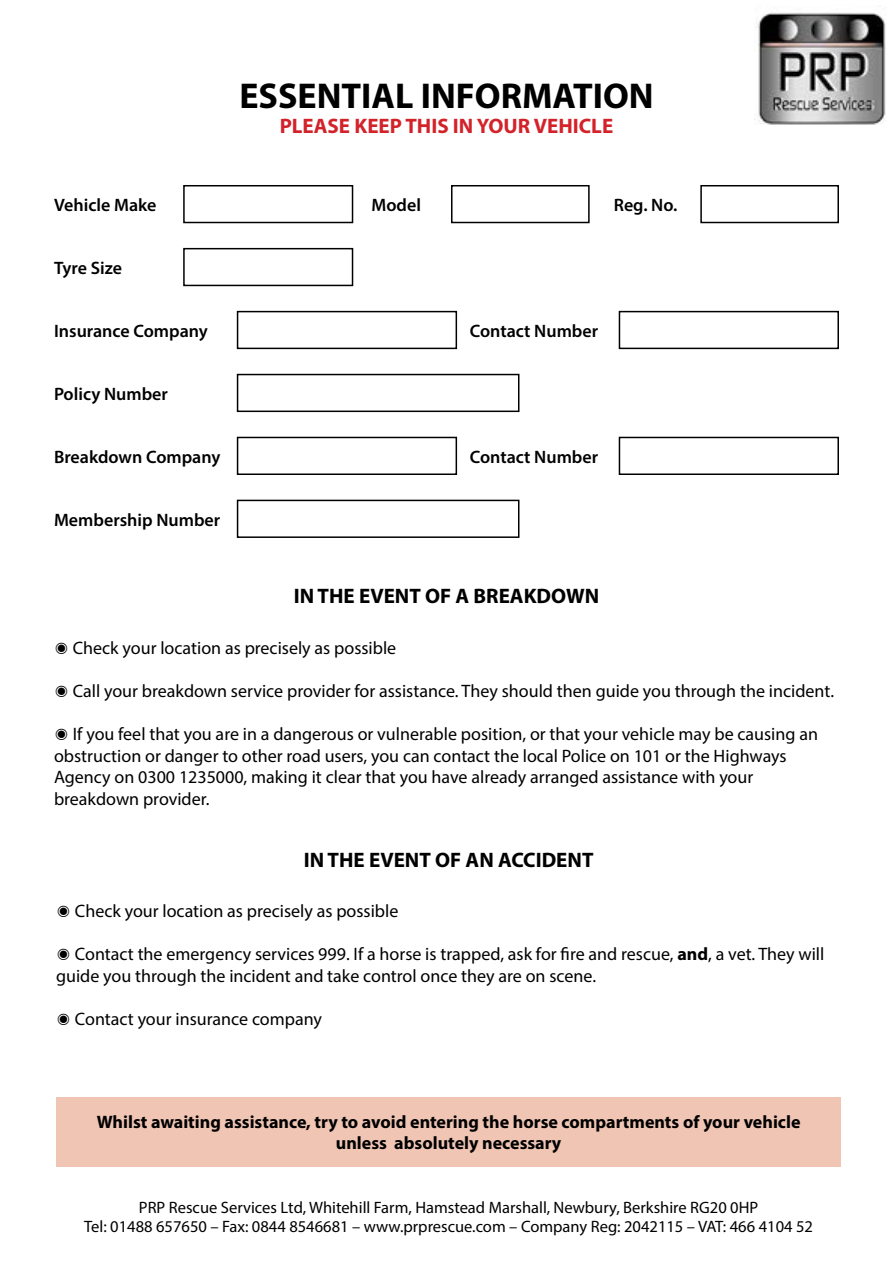
<style>
.page{position:relative;width:893px;height:1263px;background:#fff}
.page>*{position:absolute;margin:0;border:0;box-sizing:border-box;transform-origin:0 0}
.t1{font:700 36px "Myriad Pro";color:#000}
.t2{font:700 21px "Myriad Pro";color:#000}
.t3{font:700 21px "Myriad Pro";color:#d2232a}
.t4{font:18px/21.6px "Myriad Pro";color:#000}
.t5{font:600 18px "Myriad Pro";color:#000}
.t6{font:700 18px/21.6px "Myriad Pro";color:#000;text-align:center}
.t7{font:16.5px/19.8px "Myriad Pro";color:#000;text-align:center}
.s1{font-weight:700}
</style>
<div class="page">
<div style="left:56px;top:1097px;width:785px;height:69px;background:#f0c5b4"></div>
<div style="left:183px;top:185px;width:170px;height:38px;border:2px solid #000"></div>
<div style="left:183px;top:248px;width:170px;height:38px;border:2px solid #000"></div>
<div style="left:237px;top:311px;width:220px;height:38px;border:2px solid #000"></div>
<div style="left:237px;top:437px;width:220px;height:38px;border:2px solid #000"></div>
<div style="left:619px;top:311px;width:220px;height:38px;border:2px solid #000"></div>
<div style="left:619px;top:437px;width:220px;height:38px;border:2px solid #000"></div>
<div style="left:237px;top:374px;width:282px;height:38px;border:2px solid #000"></div>
<div style="left:237px;top:500px;width:282px;height:38px;border:2px solid #000"></div>
<div style="left:451px;top:185px;width:139px;height:38px;border:2px solid #000"></div>
<div style="left:700px;top:185px;width:139px;height:38px;border:2px solid #000"></div>
<img style="left:754px;top:12px;width:132px;height:113px">
<h1 class="t1" style="left:239px;top:72px;width:416px">ESSENTIAL INFORMATION</h1>
<p class="t3" style="left:280px;top:112px;width:335px">PLEASE KEEP THIS IN YOUR VEHICLE</p>
<p class="t5" style="left:54px;top:193px;width:104px">Vehicle Make</p>
<p class="t5" style="left:54px;top:256px;width:70px">Tyre Size</p>
<p class="t5" style="left:54px;top:319px;width:155px">Insurance Company</p>
<p class="t5" style="left:54px;top:382px;width:115px">Policy Number</p>
<p class="t5" style="left:54px;top:445px;width:168px">Breakdown Company</p>
<p class="t5" style="left:54px;top:508px;width:168px">Membership Number</p>
<p class="t5" style="left:371px;top:193px;width:51px">Model</p>
<p class="t5" style="left:614px;top:193px;width:65px">Reg. No.</p>
<p class="t5" style="left:470px;top:319px;width:130px">Contact Number</p>
<p class="t5" style="left:470px;top:445px;width:130px">Contact Number</p>
<p class="t2" style="left:294px;top:582px;width:307px">IN THE EVENT OF A BREAKDOWN</p>
<p class="t4" style="left:54px;top:636px;width:344px">◉ Check your location as precisely as possible</p>
<p class="t4" style="left:54px;top:680px;width:782px">◉ Call your breakdown service provider for assistance. They should then guide you through the incident.</p>
<p class="t4" style="left:54px;top:723px;width:765px">◉ If you feel that you are in a dangerous or vulnerable position, or that your vehicle may be causing an obstruction or danger to other road users, you can contact the local Police on 101 or the Highways Agency on 0300 1235000, making it clear that you have already arranged assistance with your breakdown provider.</p>
<p class="t2" style="left:304px;top:846px;width:291px">IN THE EVENT OF AN ACCIDENT</p>
<p class="t4" style="left:56px;top:900px;width:344px">◉ Check your location as precisely as possible</p>
<p class="t4" style="left:56px;top:943px;width:770px">◉ Contact the emergency services 999. If a horse is trapped, ask for fire and rescue, <span class="s1">and</span>, a vet. They will guide you through the incident and take control once they are on scene.</p>
<p class="t4" style="left:56px;top:1008px;width:267px">◉ Contact your insurance company</p>
<p class="t6" style="left:97px;top:1110px;width:705px">Whilst awaiting assistance, try to avoid entering the horse compartments of your vehicle unless absolutely necessary</p>
<p class="t7" style="left:84px;top:1197px;width:730px">PRP Rescue Services Ltd, Whitehill Farm, Hamstead Marshall, Newbury, Berkshire RG20 0HP<br>Tel: 01488 657650 – Fax: 0844 8546681 – www.prprescue.com – Company Reg: 2042115 – VAT: 466 4104 52</p>
</div>
